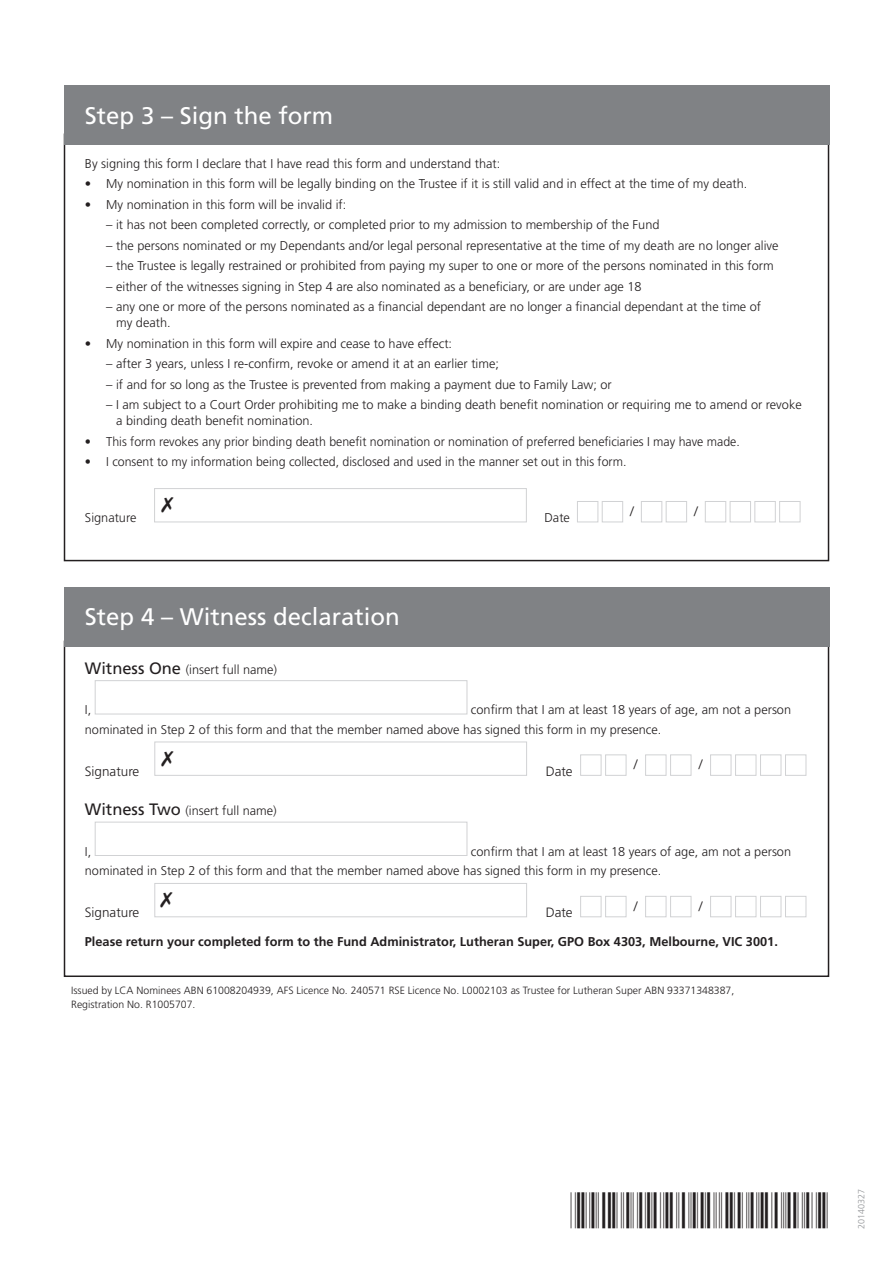
<style>
.page{position:relative;width:893px;height:1263px;background:#fff}
.page>*{position:absolute;margin:0;border:0;box-sizing:border-box;transform-origin:0 0}
.BAR-manualy_add_0_03{font:36px "C39 P24 Dm Tt";letter-spacing:.035em;color:#231f20}
.Heading_A{font:24px "Frutiger";color:#fff}
.BOXES{font:300 13.5px "Frutiger";color:#231f20}
.Body_Text{font:300 13.5px "Frutiger";color:#231f20}
.BODY_INDENT{font:300 12.75px/16.2px "Frutiger";color:#231f20}
.TEXT_ABOVE_BOXES{font:300 12.75px/19.5px "Frutiger";color:#231f20}
.Body_Text-2{font:300 12.75px "Frutiger";color:#231f20}
.BODY_BOLD{font:700 12.75px "Frutiger";color:#231f20}
.WITNESS{font:300 12.75px "Frutiger";color:#231f20}
.Issued_By{font:300 10.5px/13.5px "Frutiger";color:#231f20}
.t1{font:300 9px "Frutiger";color:#939598}
.s1{font-weight:400;font-size:16.5px}
</style>
<div class="page">
<div style="left:154px;top:488px;width:373px;height:34px;border:1px solid #d1d2d4"></div>
<div style="left:577px;top:501px;width:21px;height:21px;background:#fff;border:1px solid #d1d2d4"></div>
<div style="left:602px;top:501px;width:21px;height:21px;background:#fff;border:1px solid #d1d2d4"></div>
<div style="left:641px;top:501px;width:21px;height:21px;background:#fff;border:1px solid #d1d2d4"></div>
<div style="left:666px;top:501px;width:21px;height:21px;background:#fff;border:1px solid #d1d2d4"></div>
<div style="left:705px;top:501px;width:21px;height:21px;background:#fff;border:1px solid #d1d2d4"></div>
<div style="left:730px;top:501px;width:21px;height:21px;background:#fff;border:1px solid #d1d2d4"></div>
<div style="left:754px;top:501px;width:22px;height:21px;background:#fff;border:1px solid #d1d2d4"></div>
<div style="left:779px;top:501px;width:21px;height:21px;background:#fff;border:1px solid #d1d2d4"></div>
<div style="left:64px;top:85px;width:765px;height:60px;background:#808285"></div>
<div style="left:64px;top:587px;width:765px;height:59px;background:#808285"></div>
<div style="left:95px;top:680px;width:372px;height:34px;background:#fff;border:1px solid #d1d2d4"></div>
<div style="left:154px;top:742px;width:373px;height:34px;border:1px solid #d1d2d4"></div>
<div style="left:580px;top:754px;width:21px;height:22px;background:#fff;border:1px solid #d1d2d4"></div>
<div style="left:605px;top:754px;width:21px;height:22px;background:#fff;border:1px solid #d1d2d4"></div>
<div style="left:645px;top:754px;width:21px;height:22px;background:#fff;border:1px solid #d1d2d4"></div>
<div style="left:670px;top:754px;width:21px;height:22px;background:#fff;border:1px solid #d1d2d4"></div>
<div style="left:710px;top:754px;width:21px;height:22px;background:#fff;border:1px solid #d1d2d4"></div>
<div style="left:735px;top:754px;width:21px;height:22px;background:#fff;border:1px solid #d1d2d4"></div>
<div style="left:760px;top:754px;width:21px;height:22px;background:#fff;border:1px solid #d1d2d4"></div>
<div style="left:785px;top:754px;width:21px;height:22px;background:#fff;border:1px solid #d1d2d4"></div>
<div style="left:95px;top:822px;width:372px;height:34px;background:#fff;border:1px solid #d1d2d4"></div>
<div style="left:154px;top:883px;width:373px;height:34px;border:1px solid #d1d2d4"></div>
<div style="left:580px;top:896px;width:21px;height:21px;background:#fff;border:1px solid #d1d2d4"></div>
<div style="left:605px;top:896px;width:21px;height:21px;background:#fff;border:1px solid #d1d2d4"></div>
<div style="left:645px;top:896px;width:21px;height:21px;background:#fff;border:1px solid #d1d2d4"></div>
<div style="left:670px;top:896px;width:21px;height:21px;background:#fff;border:1px solid #d1d2d4"></div>
<div style="left:710px;top:896px;width:21px;height:21px;background:#fff;border:1px solid #d1d2d4"></div>
<div style="left:735px;top:896px;width:21px;height:21px;background:#fff;border:1px solid #d1d2d4"></div>
<div style="left:760px;top:896px;width:21px;height:21px;background:#fff;border:1px solid #d1d2d4"></div>
<div style="left:785px;top:896px;width:21px;height:21px;background:#fff;border:1px solid #d1d2d4"></div>
<p class="Heading_A" style="left:85px;top:102px;width:250px">Step 3 – Sign the form</p>
<p class="Body_Text-2" style="left:85px;top:156px;width:417px">By signing this form I declare that I have read this form and understand that:</p>
<p class="BODY_INDENT" style="left:85px;top:176px;width:664px">• My nomination in this form will be legally binding on the Trustee if it is still valid and in effect at the time of my death.</p>
<p class="BODY_INDENT" style="left:85px;top:197px;width:263px">• My nomination in this form will be invalid if:</p>
<p class="BODY_INDENT" style="left:106px;top:217px;width:555px">– it has not been completed correctly, or completed prior to my admission to membership of the Fund</p>
<p class="BODY_INDENT" style="left:106px;top:237px;width:674px">– the persons nominated or my Dependants and/or legal personal representative at the time of my death are no longer alive</p>
<p class="BODY_INDENT" style="left:106px;top:258px;width:669px">– the Trustee is legally restrained or prohibited from paying my super to one or more of the persons nominated in this form</p>
<p class="BODY_INDENT" style="left:106px;top:278px;width:537px">– either of the witnesses signing in Step 4 are also nominated as a beneficiary, or are under age 18</p>
<p class="BODY_INDENT" style="left:116px;top:299px;width:647px;text-indent:-10px">– any one or more of the persons nominated as a financial dependant are no longer a financial dependant at the time of my death.</p>
<p class="BODY_INDENT" style="left:85px;top:335px;width:369px">• My nomination in this form will expire and cease to have effect:</p>
<p class="Body_Text-2" style="left:106px;top:357px;width:394px">– after 3 years, unless I re-confirm, revoke or amend it at an earlier time;</p>
<p class="BODY_INDENT" style="left:106px;top:376px;width:507px">– if and for so long as the Trustee is prevented from making a payment due to Family Law; or</p>
<p class="BODY_INDENT" style="left:116px;top:397px;width:687px;text-indent:-10px">– I am subject to a Court Order prohibiting me to make a binding death benefit nomination or requiring me to amend or revoke a binding death benefit nomination.</p>
<p class="BODY_INDENT" style="left:85px;top:433px;width:656px">• This form revokes any prior binding death benefit nomination or nomination of preferred beneficiaries I may have made.</p>
<p class="BODY_INDENT" style="left:85px;top:454px;width:543px">• I consent to my information being collected, disclosed and used in the manner set out in this form.</p>
<p class="Body_Text-2" style="left:85px;top:511px;width:53px">Signature</p>
<p class="Body_Text-2" style="left:544px;top:511px;width:27px">Date</p>
<p class="Body_Text" style="left:630px;top:504px;width:5px">/</p>
<p class="Body_Text" style="left:694px;top:504px;width:5px">/</p>
<p class="Heading_A" style="left:85px;top:602px;width:316px">Step 4 – Witness declaration</p>
<p class="WITNESS" style="left:85px;top:662px;width:194px"><span class="s1">Witness One</span> (insert full name)</p>
<p class="TEXT_ABOVE_BOXES" style="left:85px;top:700px;width:8px">I,</p>
<p class="TEXT_ABOVE_BOXES" style="left:85px;top:700px;width:708px;text-indent:386px">confirm that I am at least 18 years of age, am not a person nominated in Step 2 of this form and that the member named above has signed this form in my presence.</p>
<p class="BOXES" style="left:85px;top:763px;width:56px">Signature</p>
<p class="BOXES" style="left:546px;top:763px;width:28px">Date</p>
<p class="BOXES" style="left:634px;top:757px;width:5px">/</p>
<p class="BOXES" style="left:699px;top:757px;width:5px">/</p>
<p class="WITNESS" style="left:85px;top:803px;width:193px"><span class="s1">Witness Two</span> (insert full name)</p>
<p class="TEXT_ABOVE_BOXES" style="left:85px;top:842px;width:8px">I,</p>
<p class="TEXT_ABOVE_BOXES" style="left:85px;top:842px;width:708px;text-indent:386px">confirm that I am at least 18 years of age, am not a person nominated in Step 2 of this form and that the member named above has signed this form in my presence.</p>
<p class="BOXES" style="left:85px;top:905px;width:56px">Signature</p>
<p class="BOXES" style="left:546px;top:905px;width:28px">Date</p>
<p class="BOXES" style="left:634px;top:898px;width:5px">/</p>
<p class="BOXES" style="left:699px;top:898px;width:5px">/</p>
<p class="BODY_BOLD" style="left:85px;top:934px;width:694px">Please return your completed form to the Fund Administrator, Lutheran Super, GPO Box 4303, Melbourne, VIC 3001.</p>
<p class="Issued_By" style="left:71px;top:984px;width:665px">Issued by LCA Nominees ABN 61008204939, AFS Licence No. 240571 RSE Licence No. L0002103 as Trustee for Lutheran Super ABN 93371348387,<br>Registration No. R1005707.</p>
<p class="BAR-manualy_add_0_03" style="left:571px;top:1191px;width:260px">*LCASF.E01TU1*</p>
<p class="t1" style="left:856px;top:1229px;width:42px;rotate:-90deg">20140327</p>
</div>
